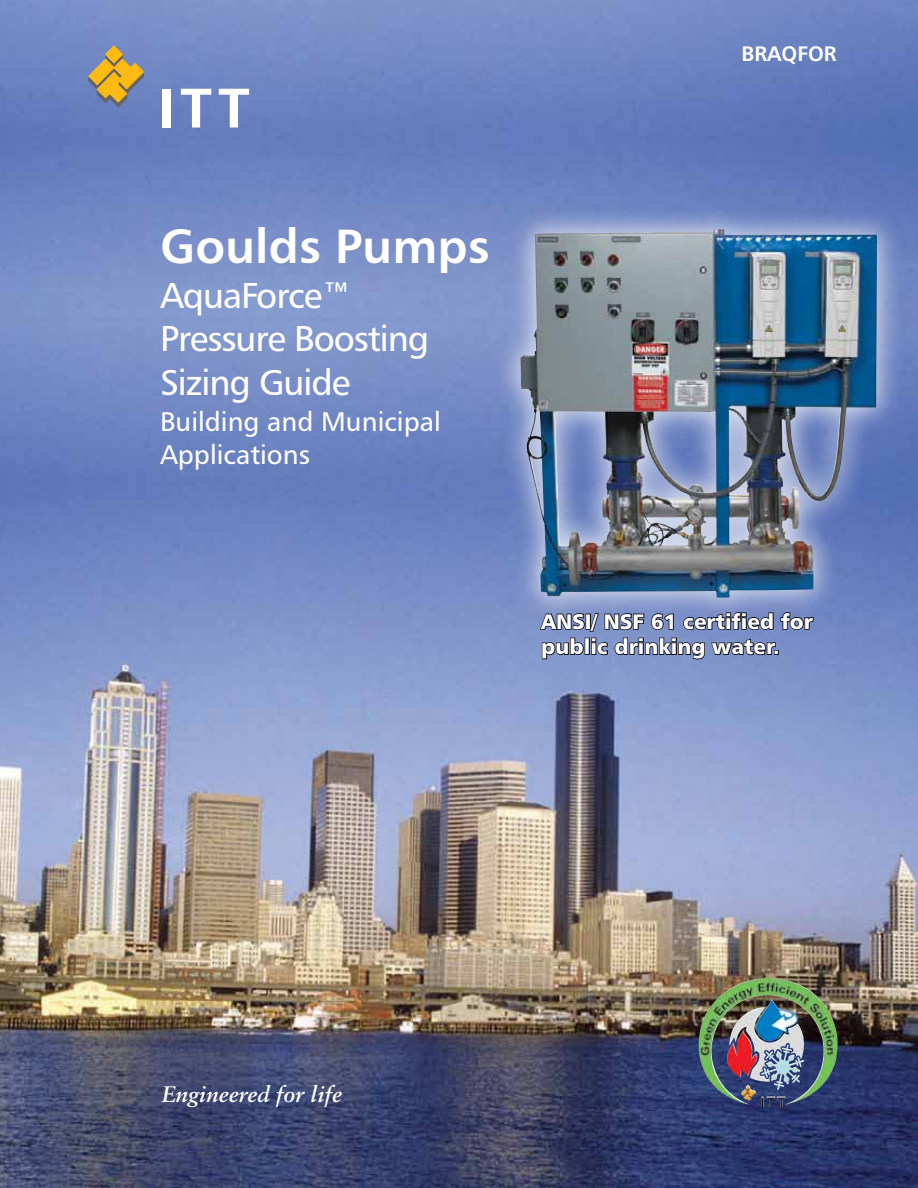
<style>
.page{position:relative;width:918px;height:1188px;background:#fff}
.page>*{position:absolute;margin:0;border:0;box-sizing:border-box;transform-origin:0 0}
.t1{font:55.8px "Humanist 777 BT Bold B";color:#fff;scale:1.08 1}
.t2{font:48px "Humanist 777 BT Bold B";color:#fff}
.t3{font:36px/43.2px "Humanist 777 BT Roman B";letter-spacing:-.03em;color:#fff}
.t4{font:27px/32.4px "Humanist 777 BT Roman B";color:#fff}
.t5{font:italic 700 22.5px "Class Garamnd";color:#fff}
.t6{font:21px/25.2px "Humanist 777 BT Black B";color:#fff}
.t7{font:21px "Humanist 777 BT Bold B";color:#fff}
</style>
<div class="page">
<img style="left:0;top:0;width:918px;height:1188px">
<div style="left:492px;top:199px;width:409px;height:420px;background:#fff;opacity:.75"></div>
<img style="left:520px;top:228px;width:357px;height:370px">
<svg style="left:88px;top:45px;width:56px;height:62px;background:#a7966e"></svg>
<img style="left:699px;top:978px;width:139px;height:127px">
<svg style="left:539px;top:584px;width:276px;height:96px;background:#6b80ad"></svg>
<h1 class="t1" style="left:158px;top:73px;width:87px">ITT</h1>
<h2 class="t2" style="left:160px;top:216px;width:331px">Goulds Pumps</h2>
<h3 class="t3" style="left:160px;top:273px;width:271px">AquaForce™<br>Pressure Boosting<br>Sizing Guide</h3>
<p class="t4" style="left:160px;top:405px;width:282px">Building and Municipal<br>Applications</p>
<p class="t7" style="left:742px;top:41px;width:97px">BRAQFOR</p>
<p class="t6" style="left:541px;top:608px;width:273px">ANSI/ NSF 61 certified for public drinking water.</p>
<p class="t5" style="left:162px;top:1080px;width:182px">Engineered for life</p>
</div>
